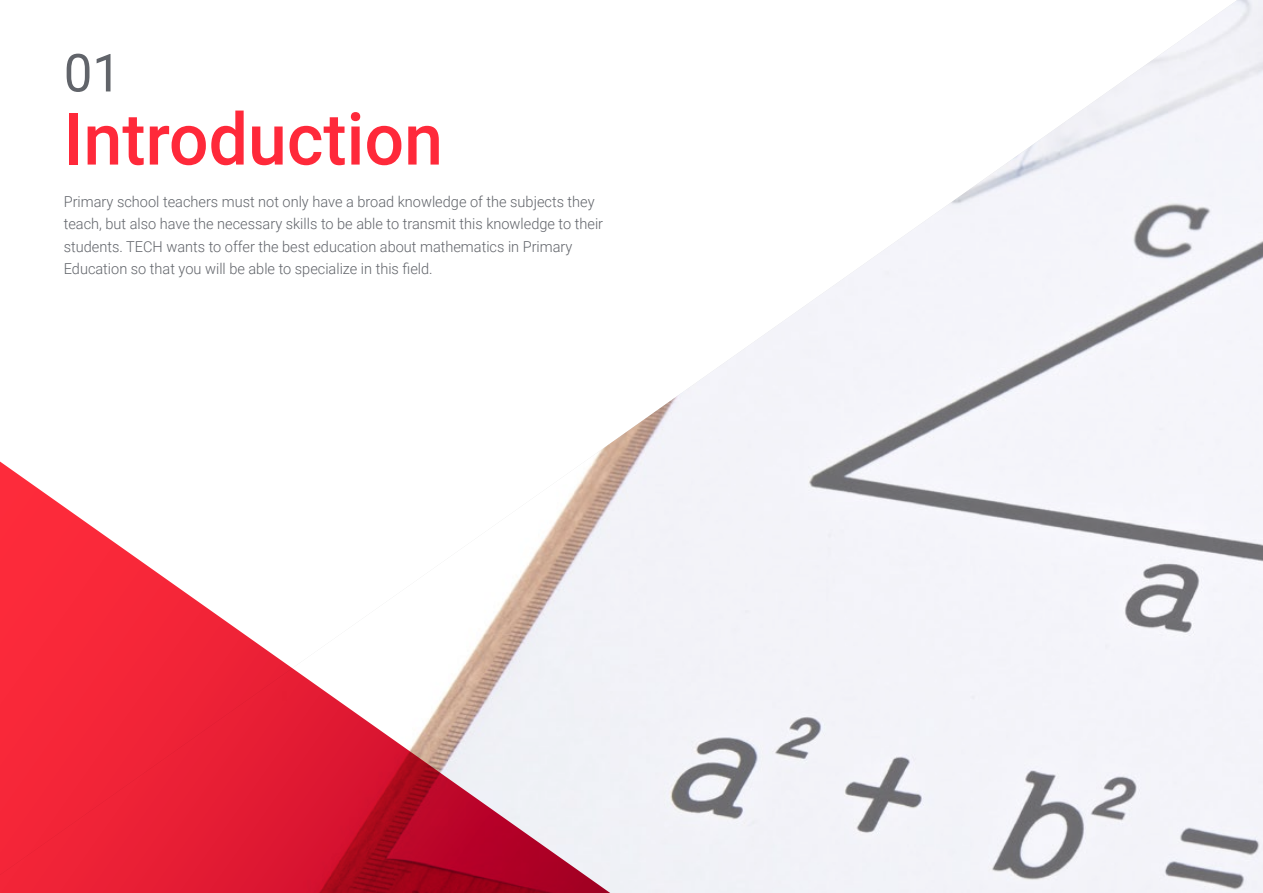
<style>
.page{position:relative;width:1263px;height:893px;background:#fff}
.page>*{position:absolute;margin:0;border:0;box-sizing:border-box;transform-origin:0 0}
.t1{font:500 72px "Roboto";color:#ff293a}
.t2{font:52.5px "Roboto";color:#61646a}
.t3{font:300 15px/22.5px "Roboto";color:#61646a}
</style>
<div class="page">
<img style="left:607px;top:0;width:656px;height:893px">
<svg style="left:0;top:446px;width:640px;height:447px"></svg>
<h2 class="t2" style="left:64px;top:36px;width:59px">01</h2>
<h1 class="t1" style="left:64px;top:89px;width:381px">Introduction</h1>
<p class="t3" style="left:64px;top:190px;width:541px">Primary school teachers must not only have a broad knowledge of the subjects they teach, but also have the necessary skills to be able to transmit this knowledge to their students. TECH wants to offer the best education about mathematics in Primary Education so that you will be able to specialize in this field.</p>
</div>
